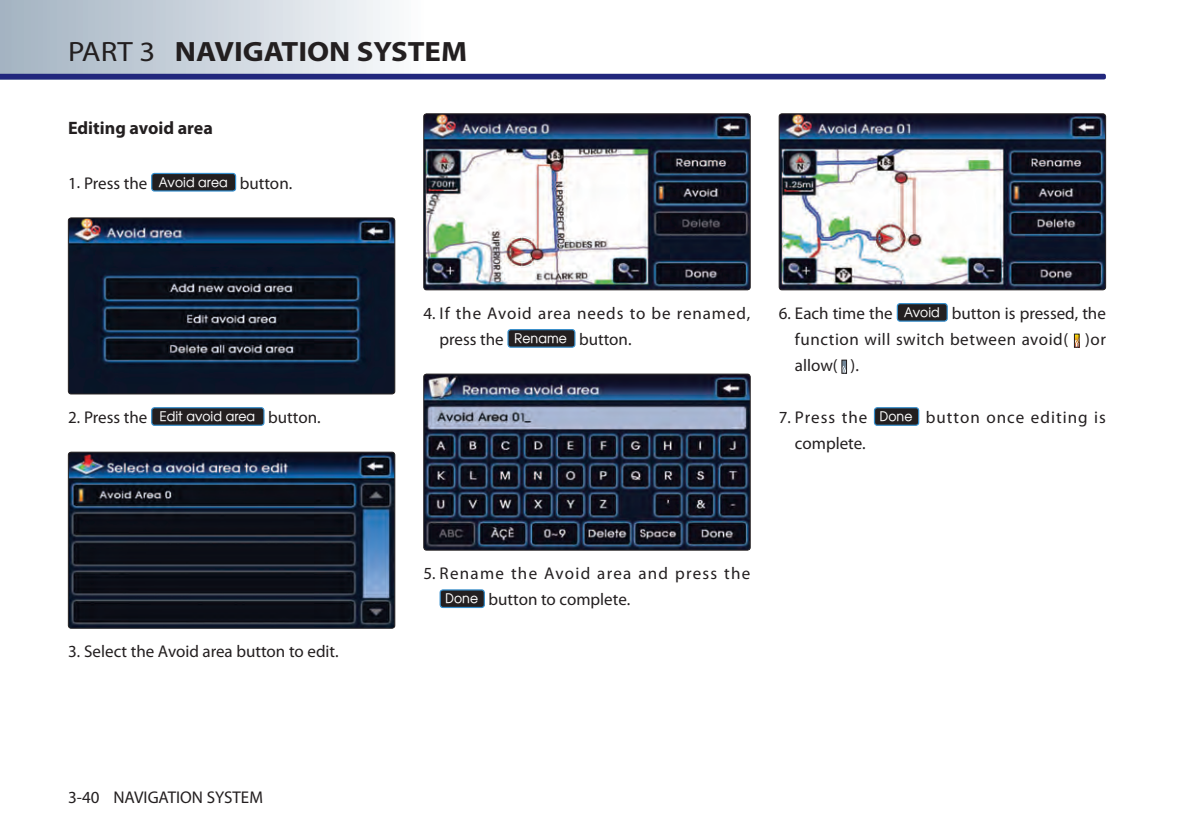
<style>
.page{position:relative;width:1191px;height:840px;background:#fff}
.page>*{position:absolute;margin:0;border:0;box-sizing:border-box;transform-origin:0 0}
.t1{font:700 28px "Myriad Pro";color:#231f20;scale:1.1 1}
.소제목{font:700 18px "Myriad Pro";color:#231f20}
.본문{font:17px/26px "Myriad Pro";color:#231f20;text-align:justify}
.본문-2{font:17px/26px "Myriad Pro";letter-spacing:.055em;color:#231f20}
.본문-3{font:17px "Myriad Pro";letter-spacing:.075em;color:#231f20}
.본문-4{font:17px "Myriad Pro";letter-spacing:.06em;color:#231f20}
.t2{font:14px "HD Re A";color:#fff;scale:.9 1}
.s1{font-weight:400}
</style>
<div class="page">
<div style="left:0;top:0;width:423px;height:79px;background:linear-gradient(to right,#a2b1c1,#fafbfd)"></div>
<div style="left:0;top:74px;width:1106px;height:5px;background:#22277d"></div>
<div style="left:152px;top:173px;width:83px;height:18px;background:#231f20;border-radius:3px"></div>
<div style="left:151px;top:173px;width:85px;height:18px;border:1px solid #368fcd;border-radius:3px"></div>
<div style="left:152px;top:407px;width:112px;height:18px;background:#231f20;border-radius:3px"></div>
<div style="left:151px;top:407px;width:113px;height:18px;border:1px solid #368fcd;border-radius:3px"></div>
<div style="left:508px;top:329px;width:67px;height:18px;background:#231f20;border-radius:3px"></div>
<div style="left:507px;top:329px;width:68px;height:18px;border:1px solid #368fcd;border-radius:3px"></div>
<div style="left:440px;top:589px;width:44px;height:18px;background:#231f20;border-radius:3px"></div>
<div style="left:439px;top:589px;width:46px;height:18px;border:1px solid #368fcd;border-radius:3px"></div>
<div style="left:897px;top:303px;width:50px;height:18px;background:#231f20;border-radius:3px"></div>
<div style="left:896px;top:303px;width:51px;height:18px;border:1px solid #368fcd;border-radius:3px"></div>
<div style="left:1074px;top:333px;width:5px;height:14px;border:1px solid #231f20"></div>
<svg style="left:843px;top:361px;width:2px;height:10px"></svg>
<div style="left:841px;top:359px;width:6px;height:14px;border:1px solid #231f20"></div>
<div style="left:874px;top:407px;width:44px;height:18px;background:#231f20;border-radius:3px"></div>
<div style="left:874px;top:407px;width:45px;height:18px;border:1px solid #368fcd;border-radius:3px"></div>
<img style="left:425px;top:375px;width:325px;height:175px">
<div style="left:423px;top:373px;width:327px;height:177px;border:1px solid #231f20;border-radius:3px"></div>
<img style="left:425px;top:115px;width:325px;height:175px">
<div style="left:423px;top:113px;width:327px;height:177px;border:1px solid #231f20;border-radius:3px"></div>
<img style="left:779px;top:115px;width:325px;height:175px">
<div style="left:779px;top:113px;width:327px;height:177px;border:1px solid #231f20;border-radius:3px"></div>
<img style="left:68px;top:219px;width:327px;height:175px">
<div style="left:68px;top:217px;width:327px;height:177px;border:1px solid #231f20;border-radius:3px"></div>
<img style="left:68px;top:453px;width:327px;height:175px">
<div style="left:68px;top:451px;width:327px;height:177px;border:1px solid #231f20;border-radius:3px"></div>
<h1 class="t1" style="left:68px;top:33px;width:364px"><span class="s1">PART 3</span> NAVIGATION SYSTEM</h1>
<p class="소제목" style="left:68px;top:116px;width:146px">Editing avoid area</p>
<p class="본문" style="left:68px;top:170px;width:81px">1. Press the</p>
<p class="t2" style="left:159px;top:172px;width:78px">Avoid area</p>
<p class="본문" style="left:240px;top:170px;width:54px">button.</p>
<p class="본문" style="left:68px;top:404px;width:81px">2. Press the</p>
<p class="t2" style="left:159px;top:406px;width:108px">Edit avoid area</p>
<p class="본문" style="left:268px;top:404px;width:54px">button.</p>
<p class="본문" style="left:68px;top:638px;width:272px">3. Select the Avoid area button to edit.</p>
<p class="본문-2" style="left:439px;top:300px;width:312px;text-indent:-16px">4. If the Avoid area needs to be renamed, press the</p>
<p class="t2" style="left:514px;top:328px;width:60px">Rename</p>
<p class="본문" style="left:579px;top:326px;width:54px">button.</p>
<p class="본문" style="left:779px;top:300px;width:115px">6. Each time the</p>
<p class="t2" style="left:904px;top:302px;width:41px">Avoid</p>
<p class="본문" style="left:795px;top:300px;width:312px;text-indent:157px">button is pressed, the function will switch between avoid( )or allow( ).</p>
<p class="본문-4" style="left:779px;top:406px;width:90px">7. Press the</p>
<p class="t2" style="left:879px;top:406px;width:38px">Done</p>
<p class="본문-4" style="left:925px;top:406px;width:182px">button once editing is</p>
<p class="본문" style="left:795px;top:430px;width:72px">complete.</p>
<p class="본문-3" style="left:423px;top:562px;width:328px">5. Rename the Avoid area and press the</p>
<p class="t2" style="left:445px;top:588px;width:38px">Done</p>
<p class="본문" style="left:488px;top:586px;width:143px">button to complete.</p>
<p class="본문" style="left:68px;top:783px;width:196px">3-40 NAVIGATION SYSTEM</p>
</div>
